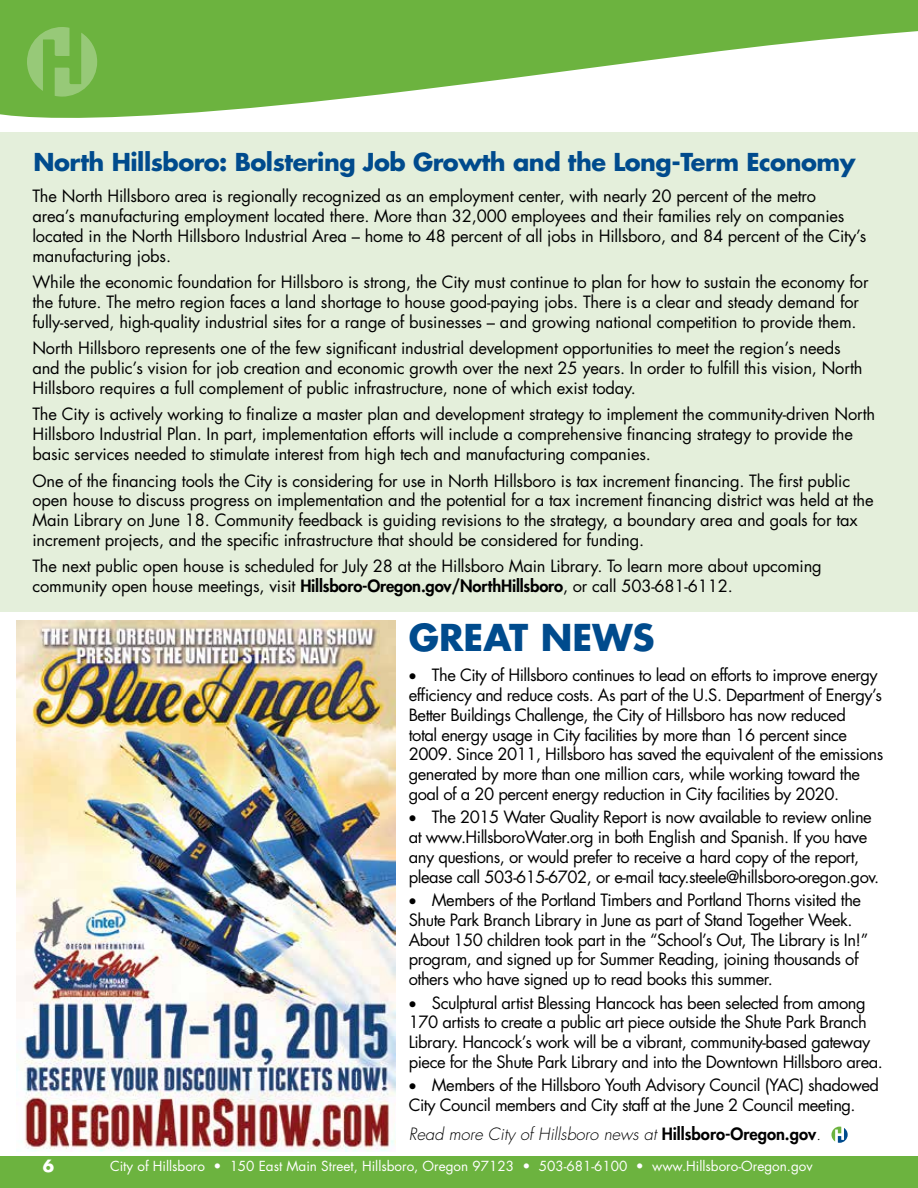
<style>
.page{position:relative;width:918px;height:1188px;background:#fff}
.page>*{position:absolute;margin:0;border:0;box-sizing:border-box;transform-origin:0 0}
.t1{font:700 36px "Futura Std";color:#004b8d}
.t2{font:700 24px "Futura Std";letter-spacing:-.02em;color:#004b8d}
.t3{font:16.5px/19.8px "Futura Std";letter-spacing:-.01em;color:#000}
.t4{font:16.5px/19.8px "Futura Std";letter-spacing:-.03em;color:#000}
.t5{font:italic 300 16.5px "Futura Std";color:#000}
.t6{font:700 16.5px "Futura Std";color:#fff}
.t7{font:13.5px "Futura Std";color:#fff}
.s1{font-weight:800}
.s2{font-weight:800;font-style:normal}
</style>
<div class="page">
<div style="left:0;top:1156px;width:918px;height:32px;background:#6cb33f"></div>
<svg style="left:0;top:0;width:918px;height:118px;fill:#6cb33f"></svg>
<svg style="left:27px;top:27px;width:70px;height:70px;background:#80bd5a"></svg>
<div style="left:0;top:132px;width:918px;height:479px;background:#e4efdb"></div>
<svg style="left:831px;top:1127px;width:17px;height:16px"></svg>
<img style="left:17px;top:621px;width:378px;height:530px">
<h2 class="t2" style="left:34px;top:146px;width:823px">North Hillsboro: Bolstering Job Growth and the Long-Term Economy</h2>
<p class="t3" style="left:32px;top:186px;width:836px">The North H illsboro area is regionally recognized as an employment center, with nearly 20 percent of the metro<br>area’s manufacturing employment located there. More than 32,000 employees and their families rely on companies located in the North H illsboro I ndustrial Area – home to 48 percent of all jobs in H illsboro, and 84 percent of the City’s manufacturing jobs.</p>
<p class="t3" style="left:32px;top:272px;width:838px">While the economic foundation for H illsboro is strong, the City must continue to plan for how to sustain the economy for the future. The metro region faces a land shortage to house good-paying jobs. There is a clear and steady demand for fully-served, high-quality industrial sites for a range of businesses – and growing national competition to provide them.</p>
<p class="t3" style="left:32px;top:338px;width:832px">North H illsboro represents one of the few significant industrial development opportunities to meet the region’s needs and the public’s vision for job creation and economic growth over the next 25 years. I n order to fulfill this vision, North<br>H illsboro requires a full complement of public infrastructure, none of which exist today.</p>
<p class="t3" style="left:32px;top:405px;width:844px">The City is actively working to finalize a master plan and development strategy to implement the community-driven North<br>H illsboro I ndustrial Plan. I n part, implementation efforts will include a comprehensive financing strategy to provide the basic services needed to stimulate interest from high tech and manufacturing companies.</p>
<p class="t3" style="left:32px;top:471px;width:843px">One of the financing tools the City is considering for use in North H illsboro is tax increment financing. The first public open house to discuss progress on implementation and the potential for a tax increment financing district was held at the Main Library on June 18. Community feedback is guiding revisions to the strategy, a boundary area and goals for tax increment projects, and the specific infrastructure that should be considered for funding.</p>
<p class="t3" style="left:32px;top:557px;width:791px">The next public open house is scheduled for July 28 at the H illsboro Main Library. To learn more about upcoming community open house meetings, visit <span class="s1">Hillsboro-Oregon.gov/NorthHillsboro</span>, or call 503-681-6112.</p>
<h1 class="t1" style="left:409px;top:613px;width:245px">GREAT NEWS</h1>
<p class="t4" style="left:409px;top:665px;width:476px">• The City of H illsboro continues to lead on efforts to improve energy efficiency and reduce costs. As part of the U.S. Department of Energy’s Better Buildings Challenge, the City of H illsboro has now reduced<br>total energy usage in City facilities by more than 16 percent since 2009. Since 2011, H illsboro has saved the equivalent of the emissions generated by more than one million cars, while working toward the goal of a 20 percent energy reduction in City facilities by 2020.</p>
<p class="t4" style="left:409px;top:807px;width:472px">• The 2015 Water Quality Report is now available to review online at www.H illsboroWater.org in both English and Spanish. If you have any questions, or would prefer to receive a hard copy of the report, please call 503-615-6702, or e-mail tacy.steele@hillsboro-oregon.gov.</p>
<p class="t4" style="left:409px;top:890px;width:461px">• Members of the Portland Timbers and Portland Thorns visited the Shute Park Branch Library in June as part of Stand Together Week.<br>About 150 children took part in the “School’s Out, The Library is In!” program, and signed up for Summer Reading, joining thousands of others who have signed up to read books this summer.</p>
<p class="t4" style="left:409px;top:993px;width:476px">• Sculptural artist Blessing Hancock has been selected from among 170 artists to create a public art piece outside the Shute Park Branch Library. H ancock’s work will be a vibrant, community-based gateway piece for the Shute Park Library and into the Downtown H illsboro area.</p>
<p class="t4" style="left:409px;top:1075px;width:472px">• Members of the H illsboro Youth Advisory Council (YAC) shadowed<br>City Council members and City staff at the June 2 Council meeting.</p>
<p class="t5" style="left:409px;top:1124px;width:414px">Read more City of Hillsboro news at <span class="s2">Hillsboro-Oregon.gov</span>.</p>
<p class="t6" style="left:43px;top:1154px;width:13px">6</p>
<p class="t7" style="left:110px;top:1158px;width:704px">City of Hillsboro • 150 East Main Street, Hillsboro, Oregon 97123 • 503-681-6100 • www.Hillsboro-Oregon.gov</p>
</div>
